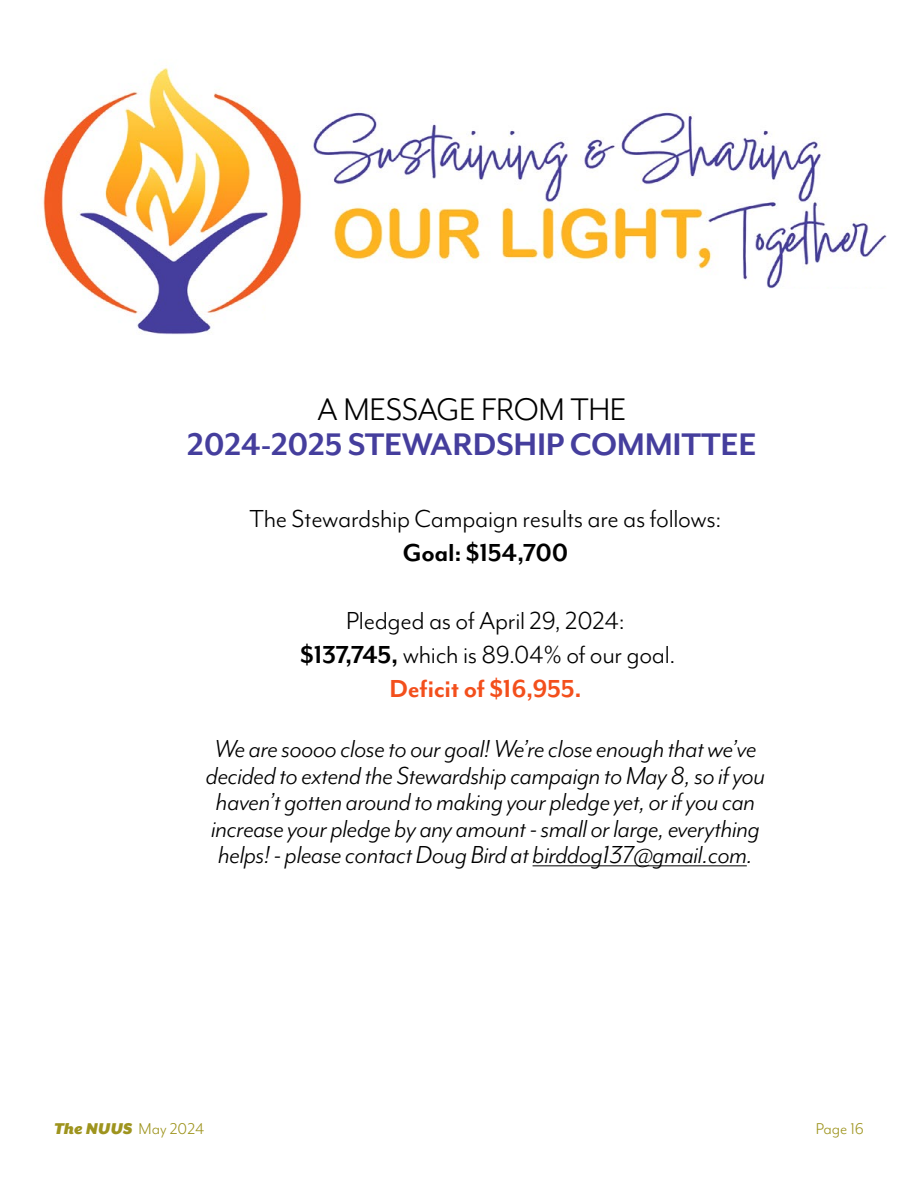
<style>
.page{position:relative;width:918px;height:1188px;background:#fff}
.page>*{position:absolute;margin:0;border:0;box-sizing:border-box;transform-origin:0 0}
.t1{font:700 36px "Mr Eaves Mod OT";letter-spacing:-.01em;color:#453e9d}
.t2{font:36px "Mr Eaves Mod OT";letter-spacing:-.01em;color:#000}
.t3{font:italic 28.35px/26.4px "Mr Eaves Mod OT";letter-spacing:-.01em;color:#000;text-align:center}
.t4{font:28.35px/34px "Mr Eaves Mod OT";letter-spacing:-.01em;color:#000;text-align:center}
.t5{font:700 28.35px "Mr Eaves Mod OT";letter-spacing:-.01em;color:#000}
.t6{font:italic 900 18px "Mr Eaves XL San OT";color:#9e941e}
.t7{font:18px "Mr Eaves Mod OT";color:#9e941e}
.s1{font-weight:700}
.s2{font-weight:700;color:#f34f1c}
.s3{font-family:"Mr Eaves Mod OT";font-weight:400;font-style:normal}
</style>
<div class="page">
<img style="left:43px;top:67px;width:844px;height:268px">
<div style="left:266px;top:289px;width:642px;height:48px;background:#fff"></div>
<hr style="left:533px;top:865px;width:214px;height:1px;background:#000">
<p class="t2" style="left:317px;top:390px;width:311px">A MESSAGE FROM THE</p>
<p class="t1" style="left:187px;top:424px;width:571px">2024-2025 STEWARDSHIP COMMITTEE</p>
<p class="t4" style="left:250px;top:501px;width:473px">The Stewardship Campaign results are as follows:</p>
<p class="t5" style="left:403px;top:536px;width:167px">Goal: $154,700</p>
<p class="t4" style="left:300px;top:603px;width:377px">Pledged as of April 29, 2024: <span class="s1">$137,745,</span> which is 89.04% of our goal.<br><span class="s2">Deficit of $16,955.</span></p>
<p class="t3" style="left:206px;top:735px;width:561px">We are soooo close to our goal! We’re close enough that we’ve decided to extend the Stewardship campaign to May 8, so if you haven’t gotten around to making your pledge yet, or if you can increase your pledge by any amount - small or large, everything helps! - please contact Doug Bird at birddog137@gmail.com.</p>
<p class="t6" style="left:54px;top:1118px;width:152px">The NUUS <span class="s3">May 2024</span></p>
<p class="t7" style="left:816px;top:1119px;width:50px">Page 16</p>
</div>
